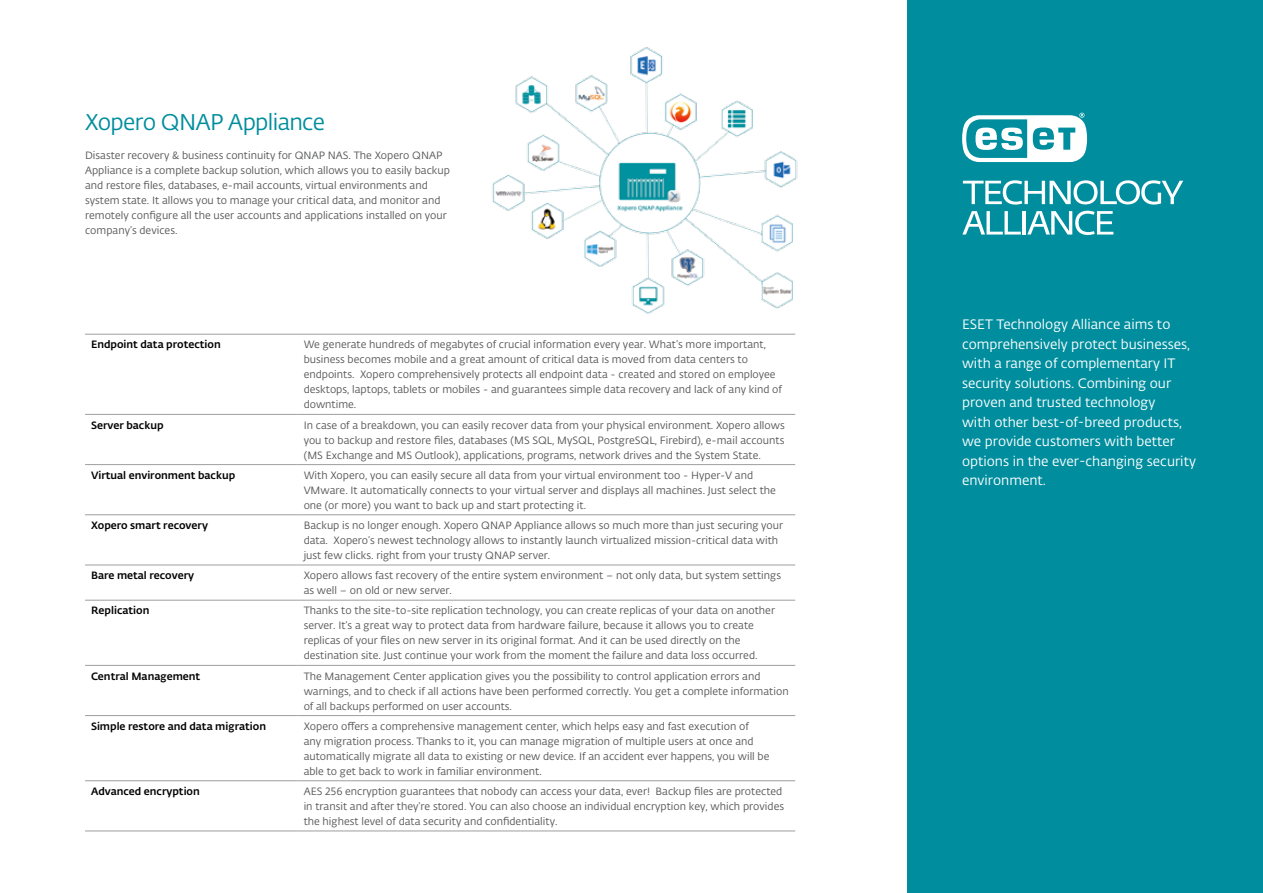
<style>
.page{position:relative;width:1263px;height:893px;background:#fff}
.page>*{position:absolute;margin:0;border:0;box-sizing:border-box;transform-origin:0 0}
.t1{font:22.5px "Fedra Sans Alt Pro Book LF";letter-spacing:-.03em;color:#008e9e}
.t2{font:13.5px/19.5px "Fedra Sans Alt Pro Book LF";color:#fff}
.t3{font:10.5px/15px "Fedra Sans Alt Pro Book LF";color:#555756}
.t4{font:10.5px "Fedra Sans Alt Pro Med LF";color:#000}
</style>
<div class="page">
<div style="left:908px;top:0;width:355px;height:893px;background:#008e9e"></div>
<svg style="left:963px;top:180px;width:220px;height:25px"></svg>
<svg style="left:962px;top:211px;width:59px;height:24px"></svg>
<hr style="left:1022px;top:211px;width:4px;height:24px;background:#fff">
<svg style="left:1027px;top:211px;width:86px;height:24px"></svg>
<svg style="left:962px;top:113px;width:125px;height:49px"></svg>
<hr style="left:85px;top:414px;width:213px;height:1px;background:#9d9e9e">
<hr style="left:298px;top:414px;width:497px;height:1px;background:#9d9e9e">
<hr style="left:85px;top:464px;width:213px;height:1px;background:#9d9e9e">
<hr style="left:298px;top:464px;width:497px;height:1px;background:#9d9e9e">
<hr style="left:85px;top:600px;width:213px;height:1px;background:#9d9e9e">
<hr style="left:298px;top:600px;width:497px;height:1px;background:#9d9e9e">
<hr style="left:85px;top:665px;width:213px;height:1px;background:#9d9e9e">
<hr style="left:298px;top:665px;width:497px;height:1px;background:#9d9e9e">
<hr style="left:85px;top:715px;width:213px;height:1px;background:#9d9e9e">
<hr style="left:298px;top:715px;width:497px;height:1px;background:#9d9e9e">
<hr style="left:85px;top:780px;width:213px;height:1px;background:#9d9e9e">
<hr style="left:298px;top:780px;width:497px;height:1px;background:#9d9e9e">
<hr style="left:85px;top:831px;width:213px;height:1px;background:#9d9e9e">
<hr style="left:298px;top:831px;width:497px;height:1px;background:#9d9e9e">
<hr style="left:85px;top:514px;width:213px;height:1px;background:#9d9e9e">
<hr style="left:298px;top:514px;width:497px;height:1px;background:#9d9e9e">
<hr style="left:85px;top:565px;width:213px;height:1px;background:#9d9e9e">
<hr style="left:298px;top:565px;width:497px;height:1px;background:#9d9e9e">
<hr style="left:85px;top:334px;width:213px;height:1px;background:#9d9e9e">
<hr style="left:298px;top:334px;width:497px;height:1px;background:#9d9e9e">
<img style="left:492px;top:47px;width:306px;height:268px">
<h1 class="t1" style="left:85px;top:107px;width:242px">Xopero QNAP Appliance</h1>
<p class="t3" style="left:85px;top:148px;width:366px">Disaster recovery &amp; business continuity for QNAP NAS. The Xopero QNAP Appliance is a complete backup solution, which allows you to easily backup and restore files, databases, e-mail accounts, virtual environments and system state. It allows you to manage your critical data, and monitor and remotely configure all the user accounts and applications installed on your company’s devices.</p>
<p class="t4" style="left:91px;top:337px;width:131px">Endpoint data protection</p>
<p class="t3" style="left:304px;top:337px;width:480px">We generate hundreds of megabytes of crucial information every year. What’s more important, business becomes mobile and a great amount of critical data is moved from data centers to endpoints. Xopero comprehensively protects all endpoint data - created and stored on employee desktops, laptops, tablets or mobiles - and guarantees simple data recovery and lack of any kind of downtime.</p>
<p class="t4" style="left:91px;top:417px;width:74px">Server backup</p>
<p class="t3" style="left:304px;top:417px;width:483px;text-align:justify">In case of a breakdown, you can easily recover data from your physical environment. Xopero allows you to backup and restore files, databases (MS SQL, MySQL, PostgreSQL, Firebird), e-mail accounts (MS Exchange and MS Outlook), applications, programs, network drives and the System State.</p>
<p class="t4" style="left:91px;top:467px;width:146px">Virtual environment backup</p>
<p class="t3" style="left:304px;top:467px;width:474px">With Xopero, you can easily secure all data from your virtual environment too - Hyper-V and<br>VMware. It automatically connects to your virtual server and displays all machines. Just select the one (or more) you want to back up and start protecting it.</p>
<p class="t4" style="left:91px;top:517px;width:118px">Xopero smart recovery</p>
<p class="t3" style="left:304px;top:517px;width:481px">Backup is no longer enough. Xopero QNAP Appliance allows so much more than just securing your data. Xopero’s newest technology allows to instantly launch virtualized mission-critical data with just few clicks. right from your trusty QNAP server.</p>
<p class="t4" style="left:91px;top:567px;width:105px">Bare metal recovery</p>
<p class="t3" style="left:304px;top:568px;width:479px">Xopero allows fast recovery of the entire system environment – not only data, but system settings as well – on old or new server.</p>
<p class="t4" style="left:91px;top:603px;width:60px">Replication</p>
<p class="t3" style="left:304px;top:603px;width:473px">Thanks to the site-to-site replication technology, you can create replicas of your data on another server. It’s a great way to protect data from hardware failure, because it allows you to create replicas of your files on new server in its original format. And it can be used directly on the destination site. Just continue your work from the moment the failure and data loss occurred.</p>
<p class="t4" style="left:91px;top:668px;width:111px">Central Management</p>
<p class="t3" style="left:304px;top:668px;width:486px">The Management Center application gives you the possibility to control application errors and warnings, and to check if all actions have been performed correctly. You get a complete information of all backups performed on user accounts.</p>
<p class="t4" style="left:91px;top:718px;width:177px">Simple restore and data migration</p>
<p class="t3" style="left:304px;top:718px;width:467px">Xopero offers a comprehensive management center, which helps easy and fast execution of<br>any migration process. Thanks to it, you can manage migration of multiple users at once and automatically migrate all data to existing or new device. If an accident ever happens, you will be able to get back to work in familiar environment.</p>
<p class="t4" style="left:91px;top:783px;width:110px">Advanced encryption</p>
<p class="t3" style="left:304px;top:783px;width:482px">AES 256 encryption guarantees that nobody can access your data, ever! Backup files are protected in transit and after they’re stored. You can also choose an individual encryption key, which provides the highest level of data security and confidentiality.</p>
<p class="t2" style="left:962px;top:315px;width:235px">ESET Technology Alliance aims to comprehensively protect businesses, with a range of complementary IT security solutions. Combining our proven and trusted technology<br>with other best-of-breed products, we provide customers with better options in the ever-changing security environment.</p>
</div>
